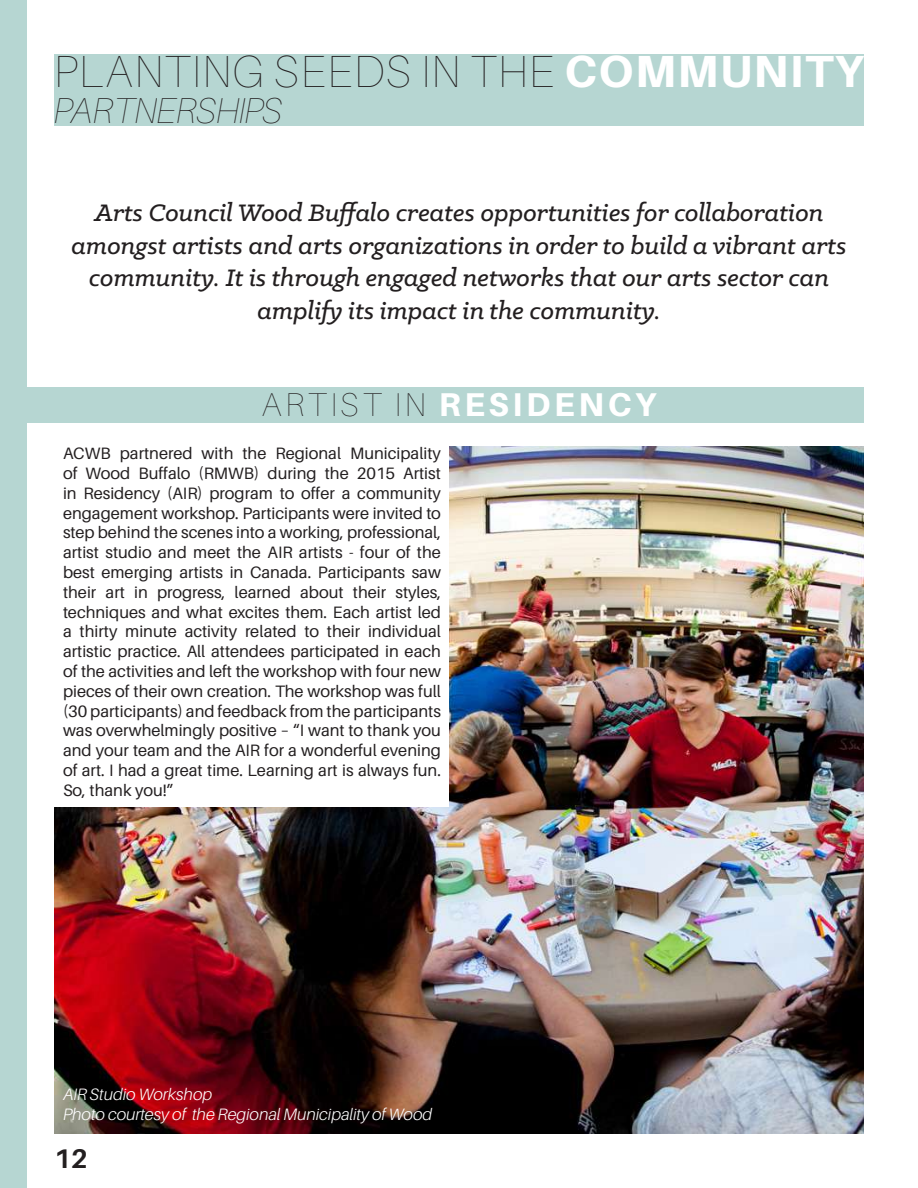
<style>
.page{position:relative;width:918px;height:1188px;background:#fff}
.page>*{position:absolute;margin:0;border:0;box-sizing:border-box;transform-origin:0 0}
.t1{font:200 45px "Aileron";letter-spacing:.035em;color:#231f20}
.t2{font:italic 200 36px "Aileron";color:#231f20}
.t3{font:800 33px "Aileron";letter-spacing:.11em;color:#fff}
.t4{font:italic 500 27px/32.4px "Klinic Slab";color:#231f20;text-align:center}
.t5{font:700 27px "Aileron";color:#231f20}
.t6{font:16.5px/19.8px "Aileron";color:#231f20;text-align:justify}
.t7{font:italic 300 16.5px/19.8px "Aileron";color:#fff}
.s1{font-weight:800;color:#fff}
.s2{font-weight:200;color:#231f20}
</style>
<div class="page">
<img style="left:54px;top:446px;width:810px;height:688px">
<div style="left:54px;top:54px;width:810px;height:72px;background:#b6d6d2"></div>
<div style="left:16px;top:388px;width:848px;height:35px;background:#b6d6d2"></div>
<div style="left:54px;top:428px;width:394px;height:378px;background:#fff"></div>
<h1 class="t1" style="left:54px;top:47px;width:52px">PLAN</h1>
<h1 class="t1" style="left:165px;top:47px;width:51px">TING</h1>
<h1 class="t1" style="left:274px;top:47px;width:476px">SEEDS IN THE <span class="s1">COMMUNITY</span></h1>
<h2 class="t2" style="left:54px;top:91px;width:122px">pAR TNERSHIPS</h2>
<p class="t4" style="left:72px;top:196px;width:776px">Arts Council Wood Buffalo creates opportunities for collaboration amongst artists and arts organizations in order to build a vibrant arts community. It is through engaged networks that our arts sector can amplify its impact in the community.</p>
<h3 class="t3" style="left:262px;top:386px;width:396px"><span class="s2">ARTIST IN</span> RESIDENCY</h3>
<p class="t6" style="left:63px;top:444px;width:380px">ACWB partnered with the Regional Municipality of Wood Buffalo (RMWB) during the 2015 Artist in Residency (AIR) program to offer a community engagement workshop. Participants were invited to step behind the scenes into a working, professional, artist studio and meet the AIR artists - four of the best emerging artists in Canada. Participants saw their art in progress, learned about their styles, techniques and what excites them. Each artist led a thirty minute activity related to their individual artistic practice. All attendees participated in each of the activities and left the workshop with four new pieces of their own creation. The workshop was full (30 participants) and feedback from the participants was overwhelmingly positive – “I want to thank you and your team and the AIR for a wonderful evening of art. I had a great time. Learning art is always fun.<br>So, thank you!”</p>
<p class="t7" style="left:63px;top:1085px;width:371px">AIR Studio Workshop<br>Photo courtesy of the Regional Municipality of Wood</p>
<h3 class="t5" style="left:54px;top:1143px;width:35px">12</h3>
</div>
